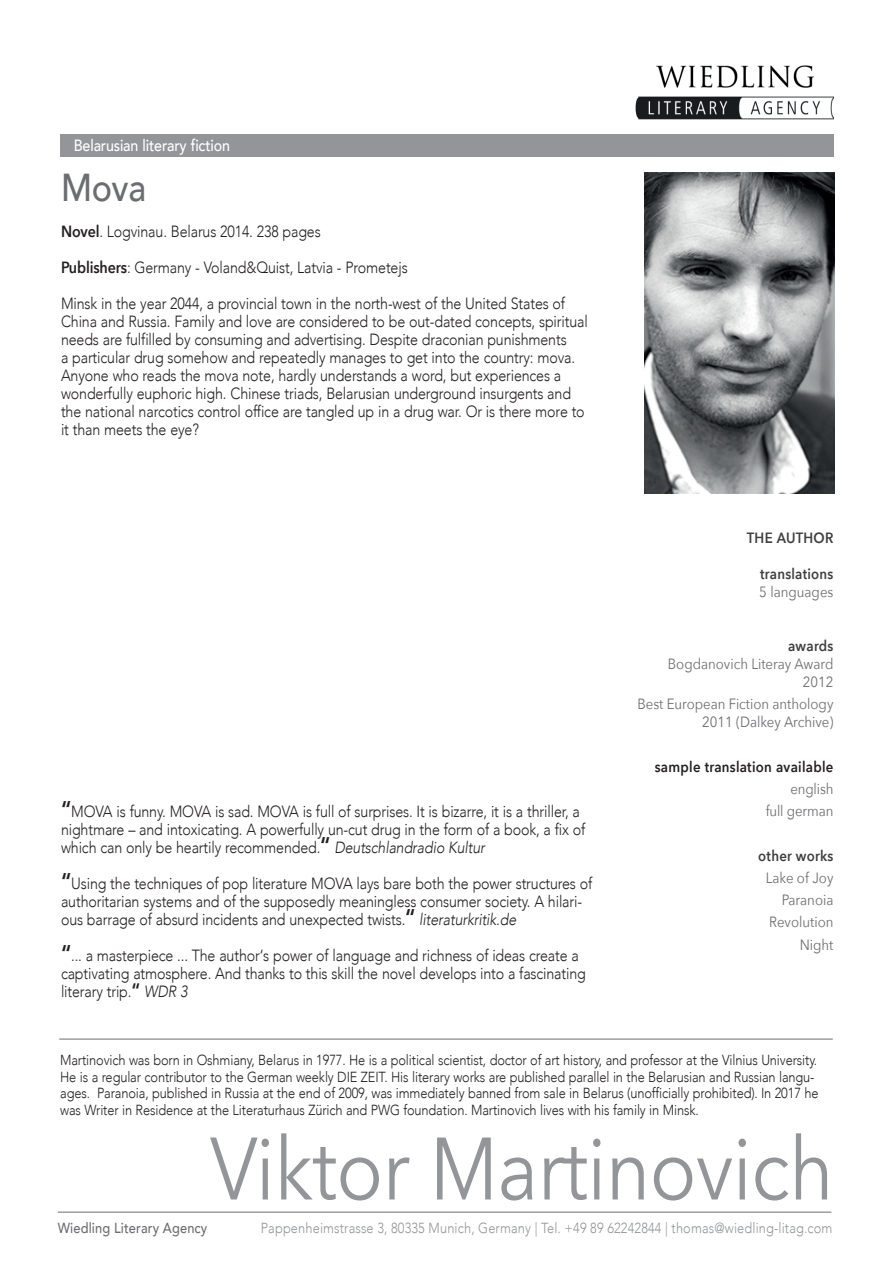
<style>
.page{position:relative;width:893px;height:1263px;background:#fff}
.page>*{position:absolute;margin:0;border:0;box-sizing:border-box;transform-origin:0 0}
.t1{font:87.45px "Avenir Next";letter-spacing:-.01em;color:#939598;scale:.88 1}
.t2{font:500 38.85px "Avenir";color:#6c6d70;scale:.88 1}
.t3{font:300 16.2px/18px "Avenir";letter-spacing:-.01em;color:#231f20;scale:.88 1}
.t4{font:500 16.2px "Avenir";letter-spacing:-.01em;color:#fff;scale:.88 1}
.t5{font:14.85px/22.2px "Avenir Next";color:#6c6d70;text-align:right;scale:.89 1}
.t6{font:600 14.85px "Avenir Next";letter-spacing:.02em;color:#3e3e3f;scale:.89 1}
.t7{font:600 14.85px "Avenir Next";letter-spacing:.02em;color:#231f20;scale:.89 1}
.t8{font:300 14.55px/16.5px "Avenir";letter-spacing:-.01em;color:#231f20;scale:.88 1}
.t9{font:300 14.55px "Avenir";letter-spacing:.01em;color:#939598;scale:.88 1}
.t10{font:500 14.55px "Avenir";letter-spacing:.01em;color:#6c6d70;scale:.88 1}
.s1{font-family:"Avenir Next";font-weight:600}
.s2{font-weight:800;font-size:22.65px}
.s3{font-style:italic}
.s4{font-weight:800;font-size:19.5px}
</style>
<div class="page">
<img style="left:629px;top:65px;width:204px;height:70px">
<div style="left:60px;top:135px;width:773px;height:22px;background:#939598"></div>
<hr style="left:58px;top:1212px;width:773px;height:1px;background:#6c6d70">
<hr style="left:59px;top:1039px;width:774px;height:1px;background:#6c6d70">
<img style="left:644px;top:173px;width:190px;height:321px">
<p class="t4" style="left:74px;top:131px;width:179px">Belarusian literary fiction</p>
<h2 class="t2" style="left:61px;top:154px;width:98px">Mova</h2>
<p class="t3" style="left:61px;top:223px;width:297px"><span class="s1">Novel</span>. Logvinau. Belarus 2014. 238 pages</p>
<p class="t3" style="left:61px;top:259px;width:395px"><span class="s1">Publishers</span>: Germany - Voland&amp;Quist, Latvia - Prometejs</p>
<p class="t3" style="left:61px;top:295px;width:600px">Minsk in the year 2044, a provincial town in the north-west of the United States of China and Russia. Family and love are considered to be out-dated concepts, spiritual needs are fulfilled by consuming and advertising. Despite draconian punishments<br>a particular drug somehow and repeatedly manages to get into the country: mova.<br>Anyone who reads the mova note, hardly understands a word, but experiences a wonderfully euphoric high. Chinese triads, Belarusian underground insurgents and the national narcotics control office are tangled up in a drug war. Or is there more to it than meets the eye?</p>
<p class="t3" style="left:61px;top:802px;width:597px"><span class="s2">“</span>MOVA is funny. MOVA is sad. MOVA is full of surprises. It is bizarre, it is a thriller, a nightmare – and intoxicating. A powerfully un-cut drug in the form of a book, a fix of which can only be heartily recommended.<span class="s2">“</span> <span class="s3">Deutschlandradio Kultur</span></p>
<p class="t3" style="left:61px;top:874px;width:605px"><span class="s2">“</span>Using the techniques of pop literature MOVA lays bare both the power structures of authoritarian systems and of the supposedly meaningless consumer society. A hilari&shy;ous barrage of absurd incidents and unexpected twists.<span class="s2">“</span> <span class="s3">literaturkritik.de</span></p>
<p class="t3" style="left:61px;top:946px;width:598px"><span class="s2">“</span>... a masterpiece ... The author‘s power of language and richness of ideas create a captivating atmosphere. And thanks to this skill the novel develops into a fascinating literary trip.<span class="s4">“</span> <span class="s3">WDR 3</span></p>
<p class="t6" style="left:747px;top:525px;width:99px">THE AUTHOR</p>
<p class="t6" style="left:760px;top:561px;width:84px">translations</p>
<p class="t5" style="left:759px;top:580px;width:85px">5 languages</p>
<p class="t6" style="left:788px;top:633px;width:52px">awards</p>
<p class="t5" style="left:668px;top:654px;width:188px;line-height:18px">Bogdanovich Literay Award<br>2012</p>
<p class="t5" style="left:637px;top:694px;width:222px;line-height:18px">Best European Fiction anthology<br>2011 (Dalkey Archive)</p>
<p class="t7" style="left:655px;top:754px;width:202px">sample translation available</p>
<p class="t5" style="left:766px;top:777px;width:78px">english<br>full german</p>
<p class="t6" style="left:758px;top:843px;width:86px">other works</p>
<p class="t5" style="left:766px;top:866px;width:78px">Lake of Joy<br>Paranoia<br>Revolution<br>Night</p>
<p class="t8" style="left:60px;top:1052px;width:863px">Martinovich was born in Oshmiany, Belarus in 1977. He is a political scientist, doctor of art history, and professor at the Vilnius University.<br>He is a regular contributor to the German weekly DIE ZEIT. His literary works are published parallel in the Belarusian and Russian langu&shy;ages. Paranoia, published in Russia at the end of 2009, was immediately banned from sale in Belarus (unofficially prohibited). In 2017 he was Writer in Residence at the Literaturhaus Zürich and PWG foundation. Martinovich lives with his family in Minsk.</p>
<h1 class="t1" style="left:210px;top:1095px;width:710px">Viktor Martinovich</h1>
<p class="t10" style="left:58px;top:1215px;width:171px">Wiedling Literary Agency</p>
<p class="t9" style="left:261px;top:1219px;width:651px">Pappenheimstrasse 3, 80335 Munich, Germany | Tel. +49 89 62242844 | thomas@wiedling-litag.com</p>
</div>
